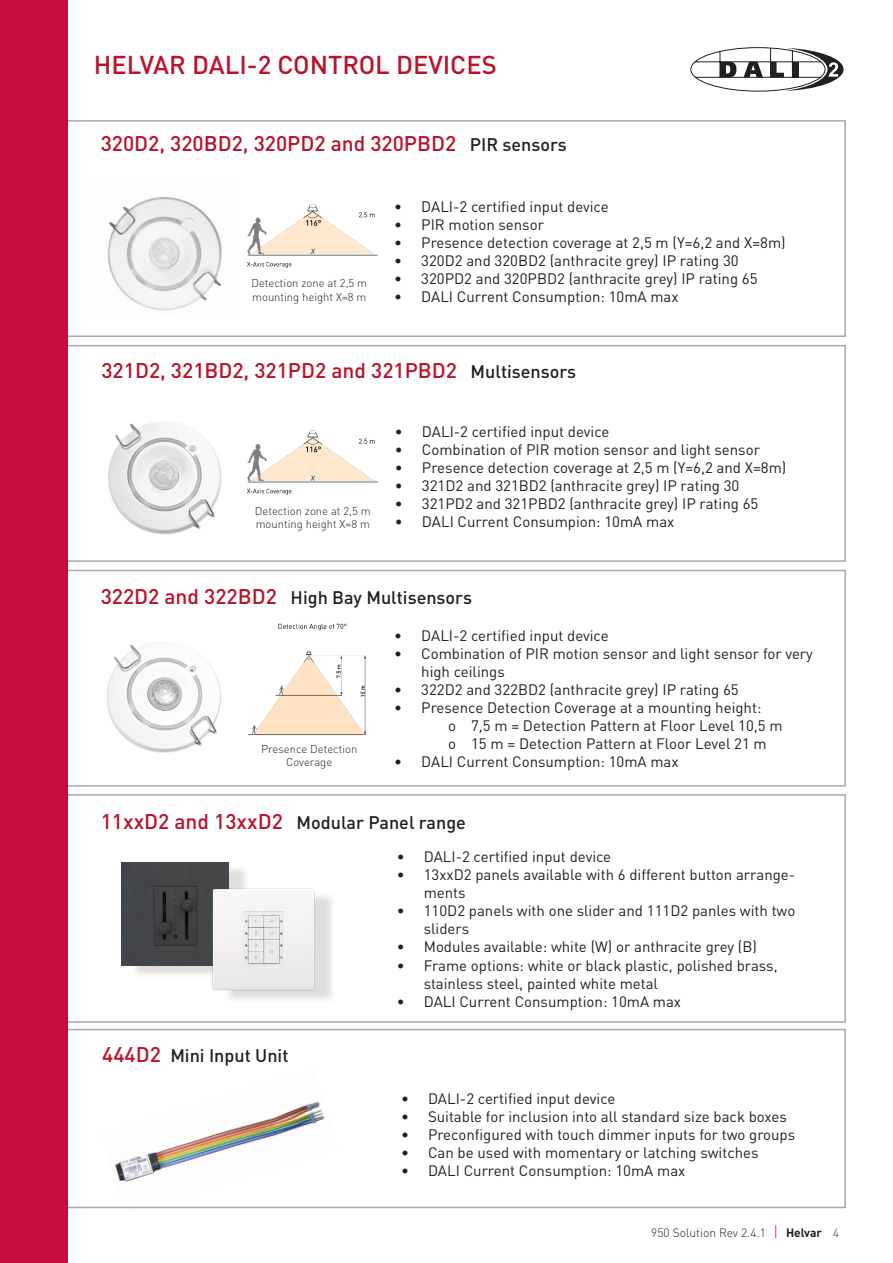
<style>
.page{position:relative;width:893px;height:1263px;background:#fff}
.page>*{position:absolute;margin:0;border:0;box-sizing:border-box;transform-origin:0 0}
.t1{font:500 25.5px "DIN Pro";color:#ba122b}
.t2{font:500 21px "DIN Pro";color:#ba122b}
.t3{font:500 18px "DIN Pro";color:#231f20}
.t4{font:15px/18px "DIN Pro";color:#231f20}
.t5{font:300 12px "DIN Pro";color:#231f20}
.t6{font:300 11.25px/13.5px "DIN Pro";color:#231f20}
.s1{font-size:18px;color:#231f20}
.s2{font-size:21px;color:#ba122b}
.s3{font-size:15px;color:#c80b3e}
.s4{font-weight:700}
.s5{font-weight:400;color:#6c6d70}
</style>
<div class="page">
<img style="left:100px;top:1101px;width:239px;height:108px">
<div style="left:40px;top:1029px;width:806px;height:179px;border:2px solid #a8a9ad"></div>
<div style="left:40px;top:120px;width:806px;height:217px;border:2px solid #a8a9ad"></div>
<div style="left:40px;top:345px;width:806px;height:217px;border:2px solid #a8a9ad"></div>
<div style="left:40px;top:570px;width:806px;height:217px;border:2px solid #a8a9ad"></div>
<div style="left:40px;top:794px;width:806px;height:229px;border:2px solid #a8a9ad"></div>
<img style="left:107px;top:196px;width:115px;height:115px">
<svg style="left:690px;top:47px;width:154px;height:45px"></svg>
<div style="left:131px;top:864px;width:119px;height:115px;background:#231f20;opacity:.15"></div>
<img style="left:122px;top:862px;width:106px;height:103px">
<img style="left:106px;top:643px;width:115px;height:110px">
<div style="left:223px;top:891px;width:114px;height:113px;background:#231f20;opacity:.15"></div>
<img style="left:204px;top:883px;width:117px;height:113px">
<img style="left:108px;top:422px;width:114px;height:113px">
<img style="left:247px;top:204px;width:131px;height:64px">
<img style="left:248px;top:623px;width:118px;height:113px">
<div style="left:0;top:0;width:67px;height:1263px;background:#c80b3e"></div>
<img style="left:247px;top:430px;width:131px;height:65px">
<p class="t1" style="left:94px;top:44px;width:404px">HELVAR DALI-2 CONTROL DEVICES</p>
<p class="t2" style="left:101px;top:126px;width:468px">320D2, 320BD2, 320PD2 and 320PBD2 <span class="s1">PIR sensors</span></p>
<p class="t6" style="left:251px;top:275px;width:117px">Detection zone at 2,5 m mounting height X=8 m</p>
<p class="t4" style="left:394px;top:196px;width:216px">• DALI-2 certified input device</p>
<p class="t4" style="left:394px;top:214px;width:151px">• PIR motion sensor</p>
<p class="t4" style="left:394px;top:232px;width:393px">• Presence detection coverage at 2,5 m (Y=6,2 and X=8m)</p>
<p class="t4" style="left:394px;top:250px;width:346px">• 320D2 and 320BD2 (anthracite grey) IP rating 30</p>
<p class="t4" style="left:394px;top:268px;width:365px">• 320PD2 and 320PBD2 (anthracite grey) IP rating 65</p>
<p class="t4" style="left:394px;top:286px;width:286px">• DALI Current Consumption: 10mA max</p>
<p class="t2" style="left:101px;top:353px;width:476px">321D2, 321BD2, 321PD2 and 321PBD2 <span class="s1">Multisensors</span></p>
<p class="t6" style="left:255px;top:503px;width:117px">Detection zone at 2,5 m mounting height X=8 m</p>
<p class="t4" style="left:395px;top:421px;width:216px">• DALI-2 certified input device</p>
<p class="t4" style="left:395px;top:439px;width:366px">• Combination of PIR motion sensor and light sensor</p>
<p class="t4" style="left:395px;top:457px;width:393px">• Presence detection coverage at 2,5 m (Y=6,2 and X=8m)</p>
<p class="t4" style="left:395px;top:475px;width:346px">• 321D2 and 321BD2 (anthracite grey) IP rating 30</p>
<p class="t4" style="left:395px;top:493px;width:365px">• 321PD2 and 321PBD2 (anthracite grey) IP rating 65</p>
<p class="t4" style="left:395px;top:511px;width:281px">• DALI Current Consumpion: 10mA max</p>
<p class="t3" style="left:101px;top:582px;width:373px"><span class="s2">322D2 and 322BD2</span> High Bay Multisensors</p>
<p class="t6" style="left:261px;top:741px;width:98px">Presence Detection</p>
<p class="t6" style="left:286px;top:754px;width:48px">Coverage</p>
<p class="t4" style="left:394px;top:625px;width:216px">• DALI-2 certified input device</p>
<p class="t4" style="left:421px;top:643px;width:393px;text-indent:-27px">• Combination of PIR motion sensor and light sensor for very high ceilings</p>
<p class="t4" style="left:394px;top:679px;width:346px">• 322D2 and 322BD2 (anthracite grey) IP rating 65</p>
<p class="t4" style="left:394px;top:697px;width:369px">• Presence Detection Coverage at a mounting height:</p>
<p class="t4" style="left:448px;top:715px;width:336px">o 7,5 m = Detection Pattern at Floor Level 10,5 m</p>
<p class="t4" style="left:448px;top:733px;width:320px">o 15 m = Detection Pattern at Floor Level 21 m</p>
<p class="t4" style="left:394px;top:751px;width:286px">• DALI Current Consumption: 10mA max</p>
<p class="t3" style="left:101px;top:808px;width:367px"><span class="s2">11xxD2 and 13xxD2</span> Modular Panel range</p>
<p class="t3" style="left:102px;top:1040px;width:188px"><span class="s2">444D2</span> Mini Input Unit</p>
<p class="t4" style="left:397px;top:846px;width:216px">• DALI-2 certified input device</p>
<p class="t4" style="left:424px;top:864px;width:373px;text-indent:-27px">• 13xxD2 panels available with 6 different button arrange&shy;ments</p>
<p class="t4" style="left:424px;top:900px;width:373px;text-indent:-27px">• 110D2 panels with one slider and 111D2 panles with two sliders</p>
<p class="t4" style="left:397px;top:936px;width:362px">• Modules available: white (W) or anthracite grey (B)</p>
<p class="t4" style="left:424px;top:954px;width:355px;text-indent:-27px">• Frame options: white or black plastic, polished brass, stainless steel, painted white metal</p>
<p class="t4" style="left:397px;top:990px;width:286px">• DALI Current Consumption: 10mA max</p>
<p class="t4" style="left:401px;top:1088px;width:216px">• DALI-2 certified input device</p>
<p class="t4" style="left:401px;top:1106px;width:387px">• Suitable for inclusion into all standard size back boxes</p>
<p class="t4" style="left:401px;top:1124px;width:396px">• Preconfigured with touch dimmer inputs for two groups</p>
<p class="t4" style="left:401px;top:1142px;width:359px">• Can be used with momentary or latching switches</p>
<p class="t4" style="left:401px;top:1160px;width:286px">• DALI Current Consumption: 10mA max</p>
<p class="t5" style="left:651px;top:1224px;width:189px">950 Solution Rev 2.4.1 <span class="s3">|</span> <span class="s4">Helvar</span> <span class="s5">4</span></p>
</div>
